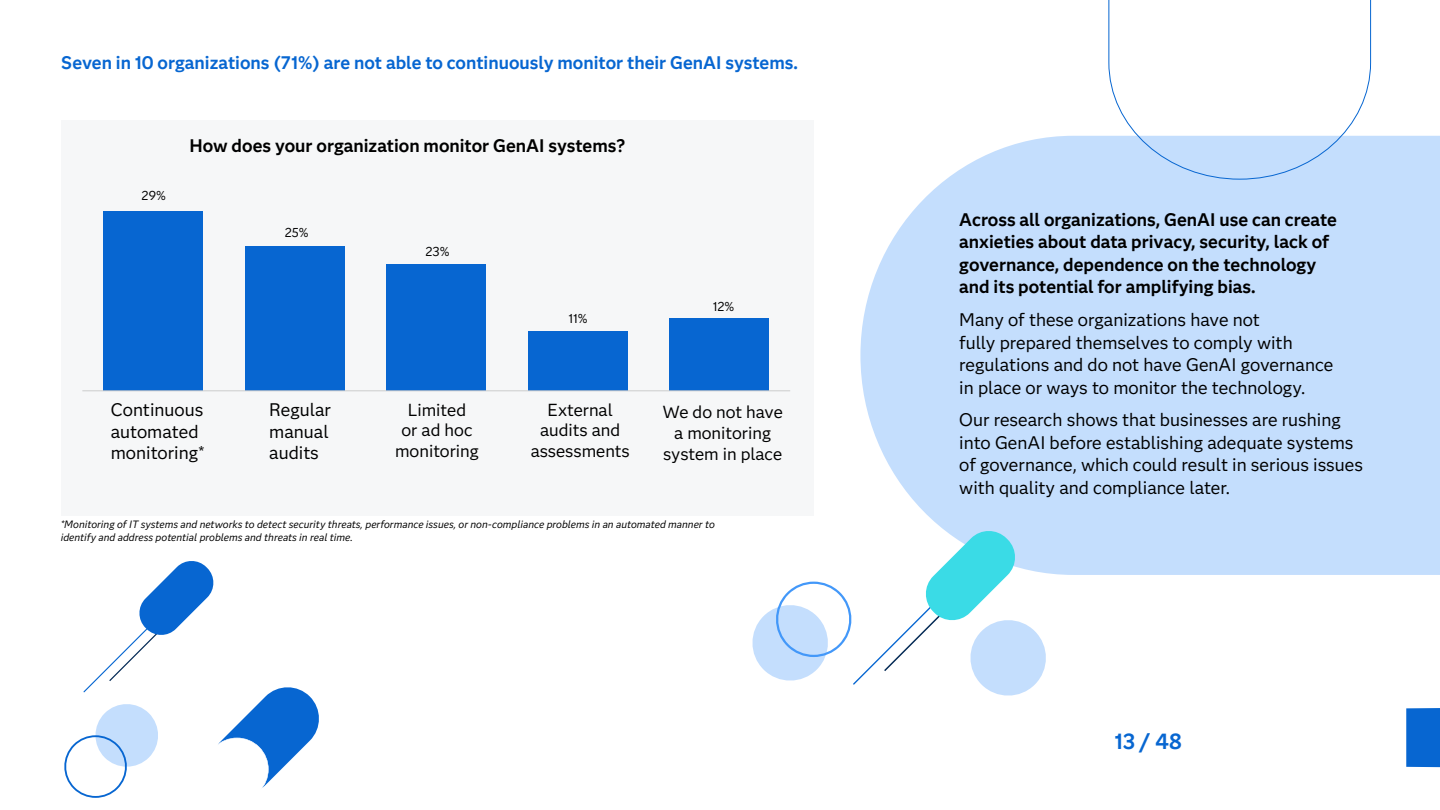
<style>
.page{position:relative;width:1440px;height:810px;background:#fff}
.page>*{position:absolute;margin:0;border:0;box-sizing:border-box;transform-origin:0 0}
.t1{font:700 21.67px "Anova";color:#0766d1}
.t2{font:18px/22.5px "Anova";color:#000}
.t3{font:700 18px/22.5px "Anova";color:#000}
.t4{font:700 18px "Anova";color:#0766d1}
.t5{font:17.25px/20.7px "Anova";color:#000;text-align:center}
.t6{font:12.75px "Anova";color:#000}
.t7{font:italic 10.5px/13.5px "Anova";color:#000}
</style>
<div class="page">
<div style="left:1406px;top:708px;width:34px;height:59px;background:#0766d1"></div>
<div style="left:860px;top:136px;width:580px;height:439px;background:#c4defd"></div>
<svg style="left:1108px;top:0;width:263px;height:180px"></svg>
<div style="left:61px;top:120px;width:753px;height:396px;background:#f6f7f8"></div>
<div style="left:670px;top:318px;width:99px;height:73px;background:#0766d1"></div>
<div style="left:528px;top:331px;width:99px;height:60px;background:#0766d1"></div>
<div style="left:387px;top:264px;width:99px;height:127px;background:#0766d1"></div>
<div style="left:245px;top:246px;width:99px;height:145px;background:#0766d1"></div>
<div style="left:104px;top:211px;width:99px;height:180px;background:#0766d1"></div>
<hr style="left:82px;top:391px;width:708px;height:1px;background:#ccc">
<svg style="left:752px;top:529px;width:298px;height:167px"></svg>
<svg style="left:64px;top:561px;width:255px;height:237px"></svg>
<p class="t4" style="left:61px;top:49px;width:738px">Seven in 10 organizations (71%) are not able to continuously monitor their GenAI systems.</p>
<p class="t6" style="left:142px;top:186px;width:26px">29%</p>
<p class="t3" style="left:189px;top:133px;width:437px">How does your organization monitor GenAI systems?</p>
<p class="t6" style="left:285px;top:224px;width:25px">25%</p>
<p class="t6" style="left:426px;top:242px;width:26px">23%</p>
<p class="t6" style="left:568px;top:310px;width:21px">11%</p>
<p class="t2" style="left:111px;top:398px;width:95px;line-height:21.6px">Continuous automated monitoring*</p>
<p class="t2" style="left:269px;top:398px;width:63px;line-height:21.6px">Regular manual audits</p>
<p class="t5" style="left:395px;top:399px;width:85px">Limited<br>or ad hoc monitoring</p>
<p class="t5" style="left:531px;top:399px;width:101px">External audits and assessments</p>
<p class="t6" style="left:713px;top:297px;width:23px">12%</p>
<p class="t5" style="left:663px;top:401px;width:122px">We do not have a monitoring system in place</p>
<p class="t7" style="left:61px;top:517px;width:656px">*Monitoring of IT systems and networks to detect security threats, performance issues, or non-compliance problems in an automated manner to identify and address potential problems and threats in real time.</p>
<p class="t3" style="left:959px;top:207px;width:379px">Across all organizations, GenAI use can create anxieties about data privacy, security, lack of governance, dependence on the technology and its potential for amplifying bias.</p>
<p class="t2" style="left:959px;top:308px;width:376px">Many of these organizations have not<br>fully prepared themselves to comply with regulations and do not have GenAI governance in place or ways to monitor the technology.</p>
<p class="t2" style="left:959px;top:408px;width:405px">Our research shows that businesses are rushing into GenAI before establishing adequate systems of governance, which could result in serious issues with quality and compliance later.</p>
<p class="t1" style="left:1114px;top:725px;width:69px">13 / 48</p>
</div>
